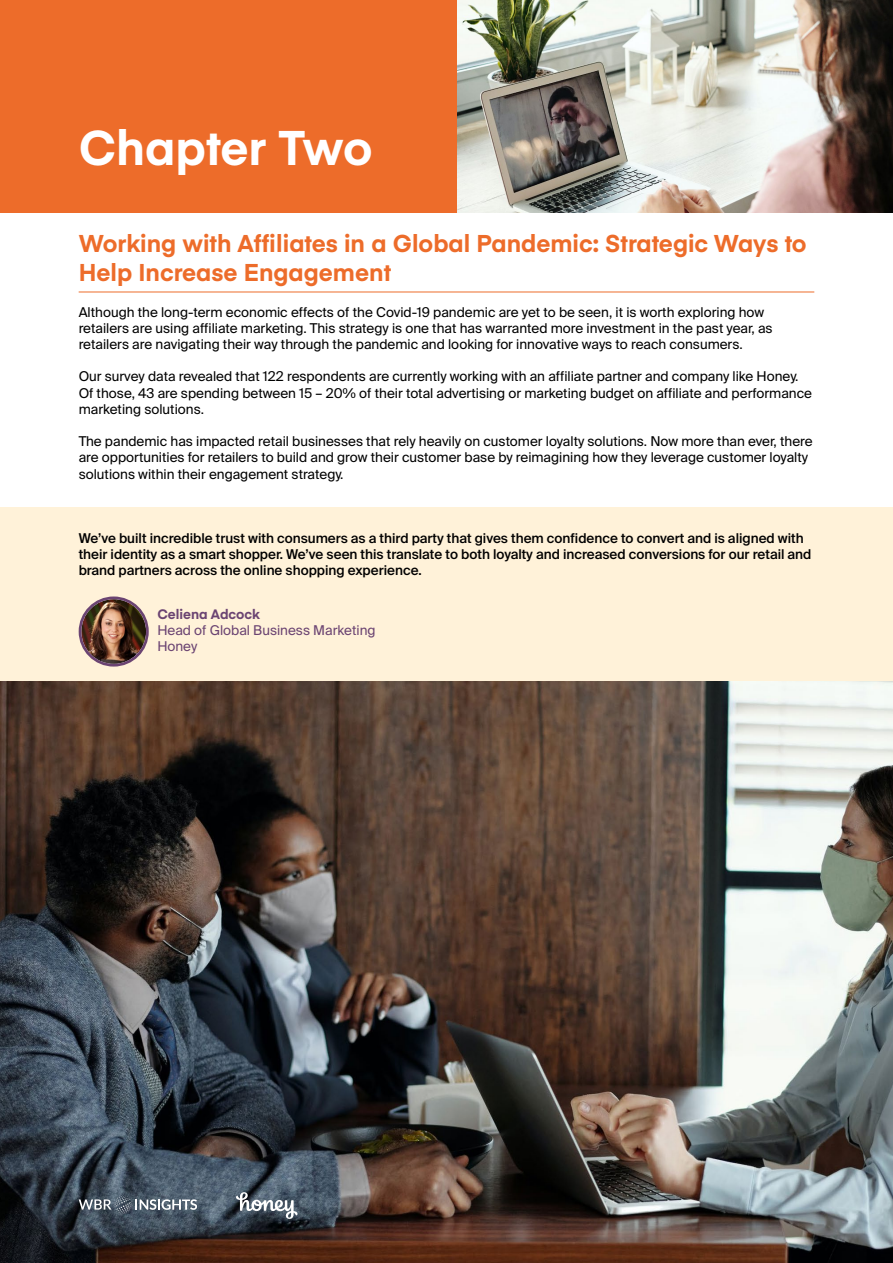
<style>
.page{position:relative;width:893px;height:1263px;background:#fff}
.page>*{position:absolute;margin:0;border:0;box-sizing:border-box;transform-origin:0 0}
.t1{font:700 48px "Eina 03";color:#fff}
.t2{font:700 24px/28.8px "Eina 03";color:#ed6c2a}
.t3{font:13.5px/16.2px "Suisse Intl";color:#000}
.t4{font:500 13.5px/16.2px "Suisse Intl";color:#000}
.t5{font:13.5px/16.2px "Suisse Intl";color:#6b4472}
.t6{font:700 13.5px "Eina 03";color:#6b4472}
</style>
<div class="page">
<img style="left:0;top:680px;width:893px;height:583px">
<div style="left:0;top:0;width:893px;height:213px;background:#ed6c2a"></div>
<img style="left:457px;top:0;width:436px;height:213px">
<hr style="left:79px;top:292px;width:735px;height:1px;background:#ed6c2a">
<div style="left:0;top:507px;width:893px;height:173px;background:#fff2d9"></div>
<svg style="left:80px;top:598px;width:67px;height:67px"></svg>
<img style="left:81px;top:599px;width:65px;height:65px;border-radius:32px">
<div style="left:79px;top:596px;width:70px;height:70px;border:3px solid #6b4472;border-radius:50%"></div>
<svg style="left:79px;top:1195px;width:118px;height:19px;background:#6a7681"></svg>
<svg style="left:236px;top:1192px;width:62px;height:27px"></svg>
<h1 class="t1" style="left:79px;top:112px;width:295px">Chapter Two</h1>
<h2 class="t2" style="left:79px;top:228px;width:729px">Working with Affiliates in a Global Pandemic: Strategic Ways to<br>Help Increase Engagement</h2>
<p class="t3" style="left:79px;top:304px;width:695px">Although the long-term economic effects of the Covid-19 pandemic are yet to be seen, it is worth exploring how retailers are using affiliate marketing. This strategy is one that has warranted more investment in the past year, as retailers are navigating their way through the pandemic and looking for innovative ways to reach consumers.</p>
<p class="t3" style="left:79px;top:369px;width:735px">Our survey data revealed that 122 respondents are currently working with an affiliate partner and company like Honey.<br>Of those, 43 are spending between 15 – 20% of their total advertising or marketing budget on affiliate and performance marketing solutions.</p>
<p class="t3" style="left:79px;top:433px;width:736px">The pandemic has impacted retail businesses that rely heavily on customer loyalty solutions. Now more than ever, there are opportunities for retailers to build and grow their customer base by reimagining how they leverage customer loyalty solutions within their engagement strategy.</p>
<p class="t4" style="left:79px;top:530px;width:734px">We’ve built incredible trust with consumers as a third party that gives them confidence to convert and is aligned with their identity as a smart shopper. We’ve seen this translate to both loyalty and increased conversions for our retail and brand partners across the online shopping experience.</p>
<p class="t6" style="left:157px;top:604px;width:104px">Celiena Adcock</p>
<p class="t5" style="left:157px;top:622px;width:220px">Head of Global Business Marketing<br>Honey</p>
</div>
